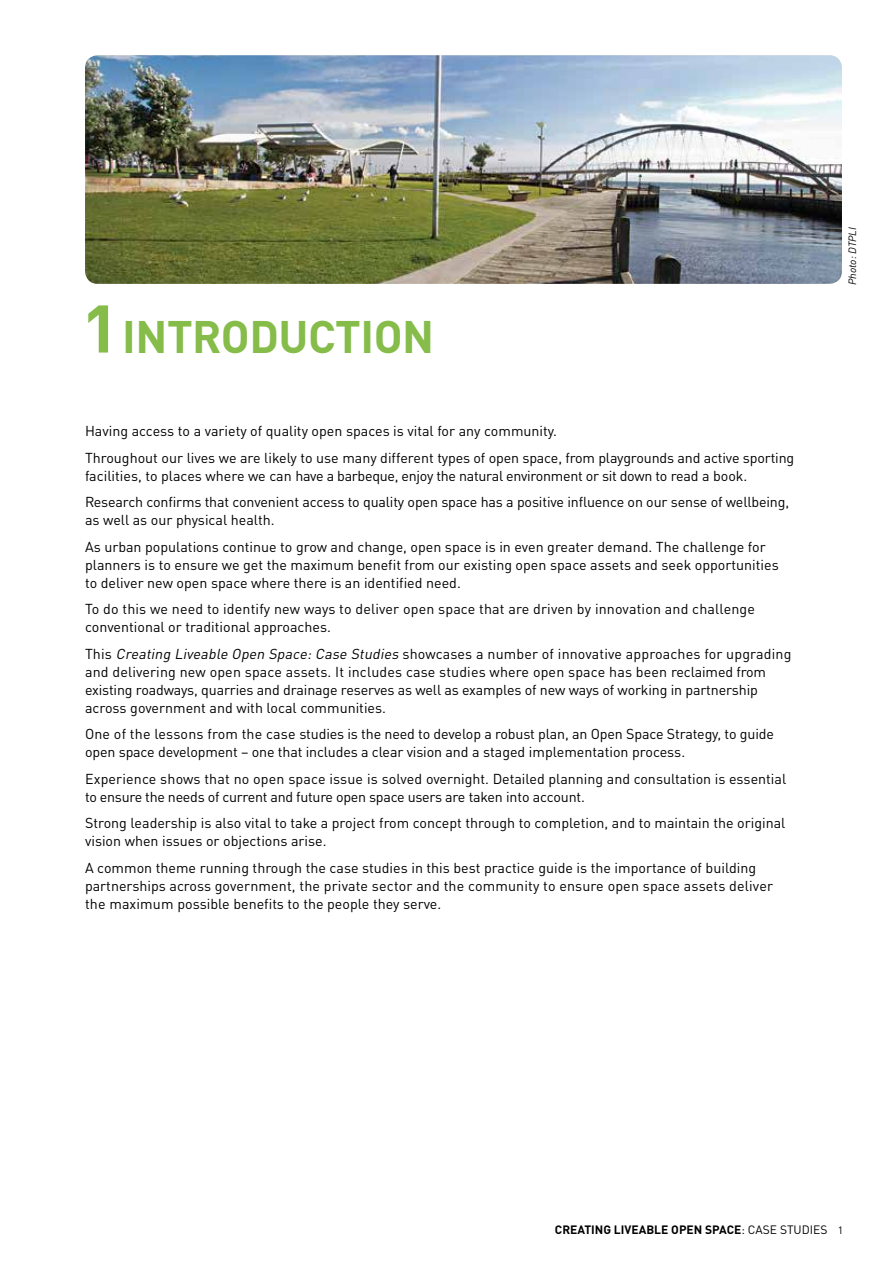
<style>
.page{position:relative;width:893px;height:1263px;background:#fff}
.page>*{position:absolute;margin:0;border:0;box-sizing:border-box;transform-origin:0 0}
.t1{font:700 45px "DINOT";letter-spacing:-.01em;color:#86bc49}
.t2{font:14.25px/18px "DINOT";color:#000}
.t3{font:700 12px "DINOT";color:#000}
.t4{font:italic 10.5px "DINOT";letter-spacing:-.005em;color:#000}
.s1{font-style:italic}
.s2{font-weight:400}
.s3{font-weight:400;font-size:10.5px}
</style>
<div class="page">
<svg style="left:88px;top:305px;width:20px;height:48px"></svg>
<img style="left:85px;top:55px;width:757px;height:229px">
<h1 class="t1" style="left:122px;top:307px;width:313px">INTRODUCTION</h1>
<p class="t2" style="left:85px;top:417px;width:711px;line-height:26.5px">Having access to a variety of quality open spaces is vital for any community.<br>Throughout our lives we are likely to use many different types of open space, from playgrounds and active sporting</p>
<p class="t2" style="left:85px;top:462px;width:706px;line-height:26.5px">facilities, to places where we can have a barbeque, enjoy the natural environment or sit down to read a book.<br>Research confirms that convenient access to quality open space has a positive influence on our sense of wellbeing,</p>
<p class="t2" style="left:85px;top:506px;width:682px;line-height:26.5px">as well as our physical health.<br>As urban populations continue to grow and change, open space is in even greater demand. The challenge for</p>
<p class="t2" style="left:85px;top:555px;width:695px">planners is to ensure we get the maximum benefit from our existing open space assets and seek opportunities to deliver new open space where there is an identified need.</p>
<p class="t2" style="left:85px;top:600px;width:671px">To do this we need to identify new ways to deliver open space that are driven by innovation and challenge conventional or traditional approaches.</p>
<p class="t2" style="left:85px;top:644px;width:708px">This <span class="s1">Creating Liveable Open Space:Case Studies</span> showcases a number of innovative approaches for upgrading and delivering new open space assets. It includes case studies where open space has been reclaimed from existing roadways, quarries and drainage reserves as well as examples of new ways of working in partnership across government and with local communities.</p>
<p class="t2" style="left:85px;top:725px;width:690px">One of the lessons from the case studies is the need to develop a robust plan, an Open Space Strategy, to guide open space development – one that includes a clear vision and a staged implementation process.</p>
<p class="t2" style="left:85px;top:769px;width:703px">Experience shows that no open space issue is solved overnight. Detailed planning and consultation is essential to ensure the needs of current and future open space users are taken into account.</p>
<p class="t2" style="left:85px;top:814px;width:702px">Strong leadership is also vital to take a project from concept through to completion, and to maintain the original vision when issues or objections arise.</p>
<p class="t2" style="left:85px;top:858px;width:689px">A common theme running through the case studies in this best practice guide is the importance of building partnerships across government, the private sector and the community to ensure open space assets deliver the maximum possible benefits to the people they serve.</p>
<p class="t4" style="left:846px;top:285px;width:59px;rotate:-90deg">Photo: DTPLI</p>
<p class="t3" style="left:555px;top:1222px;width:290px">CREATING LIVEABLE OPEN SPACE<span class="s2">: CASE STUDIES</span> <span class="s3">1</span></p>
</div>
